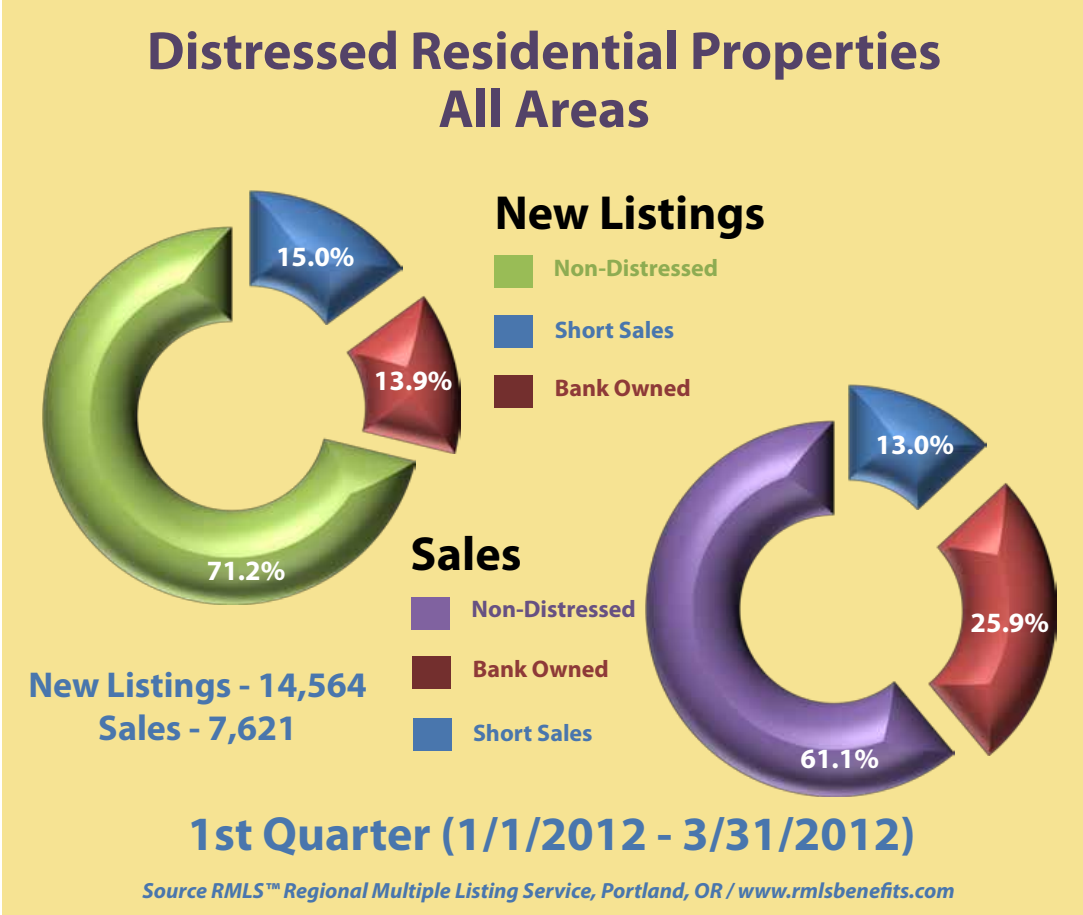
<style>
.page{position:relative;width:1083px;height:915px;background:#fff}
.page>*{position:absolute;margin:0;border:0;box-sizing:border-box;transform-origin:0 0}
.t1{font:700 54px/58px "Myriad Pro";color:#544368;text-align:center}
.t2{font:700 48px "Myriad Pro";color:#4976ad}
.t3{font:700 48px "Myriad Pro";color:#000}
.t4{font:700 36px/43.2px "Myriad Pro";color:#4976ad;text-align:center}
.t5{font:700 28px "Myriad Pro";color:#fff}
.t6{font:700 24px "Myriad Pro";color:#4976ad}
.t7{font:700 24px "Myriad Pro";color:#8e3a38}
.t8{font:700 24px "Myriad Pro";color:#8eac52}
.t9{font:700 24px "Myriad Pro";color:#675182}
.t10{font:italic 700 22px "Myriad Pro";color:#4976ad}
</style>
<div class="page">
<div style="left:2px;top:0;width:1080px;height:915px;background:#f6e393"></div>
<div style="left:494px;top:315px;width:39px;height:33px;background:#4976ad"></div>
<div style="left:494px;top:375px;width:39px;height:33px;background:#732f2e"></div>
<div style="left:494px;top:255px;width:38px;height:33px;background:#99bc56"></div>
<div style="left:413px;top:718px;width:38px;height:32px;background:#4976ad"></div>
<div style="left:412px;top:656px;width:39px;height:32px;background:#732f2e"></div>
<div style="left:411px;top:597px;width:39px;height:32px;background:#8062a0"></div>
<img style="left:42px;top:190px;width:419px;height:415px">
<img style="left:645px;top:384px;width:412px;height:413px">
<h1 class="t1" style="left:147px;top:20px;width:795px">Distressed Residential Properties<br>All Areas</h1>
<p class="t5" style="left:276px;top:239px;width:80px">15.0%</p>
<p class="t5" style="left:374px;top:362px;width:80px">13.9%</p>
<h2 class="t3" style="left:494px;top:181px;width:272px">New Listings</h2>
<p class="t8" style="left:554px;top:252px;width:166px">Non-Distressed</p>
<p class="t6" style="left:554px;top:314px;width:121px">Short Sales</p>
<p class="t7" style="left:554px;top:372px;width:137px">Bank Owned</p>
<p class="t5" style="left:875px;top:426px;width:80px">13.0%</p>
<p class="t5" style="left:207px;top:552px;width:80px">71.2%</p>
<h3 class="t4" style="left:28px;top:661px;width:340px">New Listings - 14,564<br>Sales - 7,621</h3>
<h2 class="t3" style="left:410px;top:522px;width:113px">Sales</h2>
<p class="t9" style="left:471px;top:593px;width:166px">Non-Distressed</p>
<p class="t7" style="left:472px;top:653px;width:137px">Bank Owned</p>
<p class="t6" style="left:473px;top:717px;width:121px">Short Sales</p>
<p class="t5" style="left:800px;top:740px;width:80px">61.1%</p>
<p class="t5" style="left:970px;top:604px;width:80px">25.9%</p>
<h2 class="t2" style="left:187px;top:802px;width:729px">1st Quarter (1/1/2012 - 3/31/2012)</h2>
<p class="t10" style="left:142px;top:875px;width:813px">Source RMLS™ Regional Multiple Listing Service, Portland, OR / www.rmlsbenefits.com</p>
</div>
